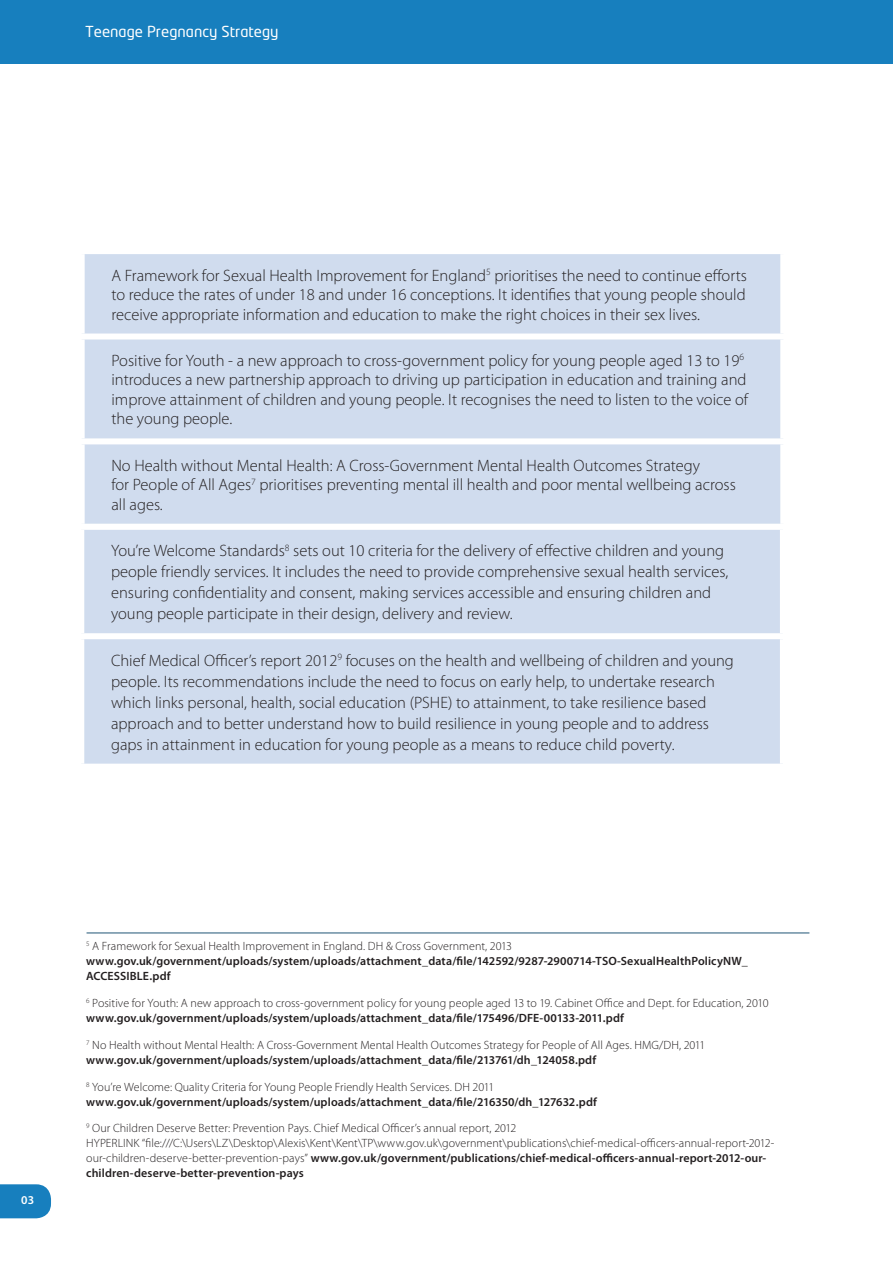
<style>
.page{position:relative;width:893px;height:1263px;background:#fff}
.page>*{position:absolute;margin:0;border:0;box-sizing:border-box;transform-origin:0 0}
.BODYTEXT{font:300 16.5px/19.5px "Myriad Pro";color:#231f20}
.t1{font:15px "Neo Tech";color:#fff}
.t2{font:300 12px/15px "Myriad Pro";letter-spacing:.005em;color:#231f20}
.t3{font:600 12px/15px "Myriad Pro";letter-spacing:.01em;color:#231f20}
.t4{font:600 12px "Myriad Pro";color:#fff}
.s1{font-weight:600}
</style>
<div class="page">
<div style="left:0;top:0;width:893px;height:64px;background:#177fbe"></div>
<svg style="left:0;top:1184px;width:51px;height:34px;background:#2486c1"></svg>
<div style="left:85px;top:254px;width:695px;height:270px;background:#d0dcee"></div>
<div style="left:79px;top:333px;width:707px;height:6px;background:#fff"></div>
<div style="left:79px;top:438px;width:707px;height:6px;background:#fff"></div>
<hr style="left:87px;top:932px;width:722px;height:1px;background:#2d5f7e">
<div style="left:84px;top:530px;width:696px;height:234px;background:#d0dcee"></div>
<div style="left:78px;top:633px;width:708px;height:6px;background:#fff"></div>
<p class="t1" style="left:85px;top:24px;width:195px">Teenage Pregnancy Strategy</p>
<p class="BODYTEXT" style="left:111px;top:265px;width:637px;text-align:justify">A Framework for Sexual Health Improvement for England<sup>5</sup> prioritises the need to continue efforts to reduce the rates of under 18 and under 16 conceptions. It identifies that young people should receive appropriate information and education to make the right choices in their sex lives.</p>
<p class="BODYTEXT" style="left:111px;top:350px;width:638px">Positive for Youth - a new approach to cross-government policy for young people aged 13 to 19<sup>6 </sup>introduces a new partnership approach to driving up participation in education and training and improve attainment of children and young people. It recognises the need to listen to the voice of the young people.</p>
<p class="BODYTEXT" style="left:111px;top:455px;width:626px">No Health without Mental Health: A Cross-Government Mental Health Outcomes Strategy<br>for People of All Ages<sup>7</sup> prioritises preventing mental ill health and poor mental wellbeing across all ages.</p>
<p class="BODYTEXT" style="left:111px;top:540px;width:619px;line-height:21px">You’re Welcome Standards<sup>8</sup> sets out 10 criteria for the delivery of effective children and young people friendly services. It includes the need to provide comprehensive sexual health services, ensuring confidentiality and consent, making services accessible and ensuring children and young people participate in their design, delivery and review.</p>
<p class="BODYTEXT" style="left:111px;top:649px;width:624px;line-height:21px">Chief Medical Officer’s report 2012<sup>9</sup> focuses on the health and wellbeing of children and young people. Its recommendations include the need to focus on early help, to undertake research which links personal, health, social education (PSHE) to attainment, to take resilience based approach and to better understand how to build resilience in young people and to address gaps in attainment in education for young people as a means to reduce child poverty.</p>
<p class="t4" style="left:21px;top:1192px;width:14px">03</p>
<p class="t2" style="left:86px;top:939px;width:427px"><sup>5</sup> A Framework for Sexual Health Improvement in England. DH &amp; Cross Government, 2013</p>
<p class="t3" style="left:86px;top:953px;width:663px">www.gov.uk/government/uploads/system/uploads/attachment_data/file/142592/9287-2900714-TSO-SexualHealthPolicyNW_<br>ACCESSIBLE.pdf</p>
<p class="t2" style="left:86px;top:996px;width:684px"><sup>6</sup> Positive for Youth: A new approach to cross-government policy for young people aged 13 to 19. Cabinet Office and Dept. for Education, 2010 <span class="s1">www.gov.uk/government/uploads/system/uploads/attachment_data/file/175496/DFE-00133-2011.pdf</span></p>
<p class="t2" style="left:86px;top:1038px;width:621px"><sup>7</sup> No Health without Mental Health: A Cross-Government Mental Health Outcomes Strategy for People of All Ages. HMG/DH, 2011</p>
<p class="t3" style="left:86px;top:1052px;width:512px">www.gov.uk/government/uploads/system/uploads/attachment_data/file/213761/dh_124058.pdf</p>
<p class="t2" style="left:86px;top:1080px;width:410px"><sup>8</sup> You’re Welcome: Quality Criteria for Young People Friendly Health Services. DH 2011</p>
<p class="t3" style="left:86px;top:1094px;width:512px">www.gov.uk/government/uploads/system/uploads/attachment_data/file/216350/dh_127632.pdf</p>
<p class="t2" style="left:86px;top:1120px;width:432px"><sup>9</sup> Our Children Deserve Better: Prevention Pays. Chief Medical Officer’s annual report, 2012</p>
<p class="t2" style="left:86px;top:1135px;width:690px">HYPERLINK “file:///C:\Users\LZ\Desktop\Alexis\Kent\Kent\TP\www.gov.uk\government\publications\chief-medical-officers-annual-report-2012- our-children-deserve-better-prevention-pays” <span class="s1">www.gov.uk/government/publications/chief-medical-officers-annual-report-2012-our&shy;children-deserve-better-prevention-pays</span></p>
</div>
